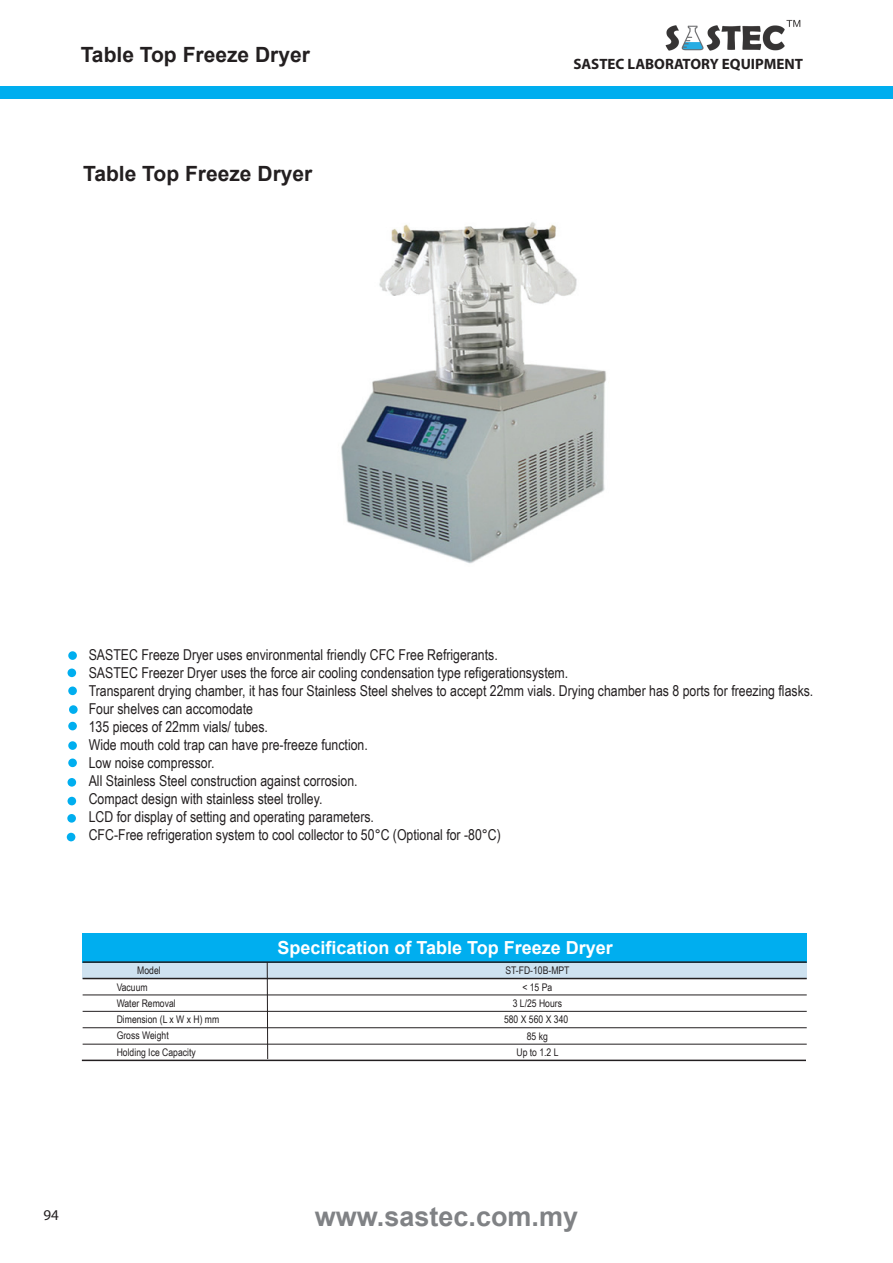
<style>
.page{position:relative;width:893px;height:1263px;background:#fff}
.page>*{position:absolute;margin:0;border:0;box-sizing:border-box;transform-origin:0 0}
.t1{font:700 27px "Arial";color:#808285}
.t2{font:700 21px "Arial";color:#231f20}
.t3{font:700 18px "Arial";color:#fff}
.t4{font:15px/18px "Arial Narrow";color:#231f20}
.t5{font:700 15px "Myriad Pro";color:#231f20}
.t6{font:15px "Myriad";color:#231f20}
.t7{font:10.5px/16.4px "Arial Narrow";color:#231f20}
</style>
<div class="page">
<div style="left:0;top:86px;width:892px;height:13px;background:#00aeef"></div>
<img style="left:665px;top:19px;width:135px;height:32px">
<div style="left:68px;top:651px;width:9px;height:9px;background:#00aeef;border-radius:50%"></div>
<div style="left:68px;top:687px;width:9px;height:8px;background:#00aeef;border-radius:50%"></div>
<div style="left:68px;top:759px;width:9px;height:8px;background:#00aeef;border-radius:50%"></div>
<div style="left:67px;top:778px;width:9px;height:9px;background:#00aeef;border-radius:50%"></div>
<div style="left:67px;top:669px;width:9px;height:8px;background:#00aeef;border-radius:50%"></div>
<div style="left:67px;top:833px;width:8px;height:8px;background:#00aeef;border-radius:50%"></div>
<div style="left:69px;top:705px;width:9px;height:9px;background:#00aeef;border-radius:50%"></div>
<div style="left:68px;top:722px;width:9px;height:8px;background:#00aeef;border-radius:50%"></div>
<div style="left:68px;top:741px;width:9px;height:9px;background:#00aeef;border-radius:50%"></div>
<div style="left:67px;top:797px;width:9px;height:8px;background:#00aeef;border-radius:50%"></div>
<div style="left:67px;top:814px;width:9px;height:9px;background:#00aeef;border-radius:50%"></div>
<div style="left:83px;top:962px;width:723px;height:17px;background:#cee2f0"></div>
<div style="left:83px;top:933px;width:723px;height:29px;background:#00aeef"></div>
<hr style="left:83px;top:961px;width:723px;height:2px;background:#231f20">
<hr style="left:83px;top:978px;width:723px;height:1px;background:#231f20">
<hr style="left:83px;top:995px;width:723px;height:1px;background:#231f20">
<hr style="left:83px;top:1011px;width:723px;height:1px;background:#231f20">
<hr style="left:83px;top:1027px;width:723px;height:1px;background:#231f20">
<hr style="left:83px;top:1044px;width:723px;height:1px;background:#231f20">
<hr style="left:82px;top:1060px;width:724px;height:1px;background:#231f20">
<svg style="left:266px;top:961px;width:2px;height:99px"></svg>
<img style="left:341px;top:222px;width:266px;height:342px">
<h2 class="t2" style="left:81px;top:47px;width:231px">Table Top Freeze Dryer</h2>
<h2 class="t2" style="left:83px;top:166px;width:231px">Table Top Freeze Dryer</h2>
<p class="t5" style="left:573px;top:58px;width:231px">SASTEC LABORATORY EQUIPMENT</p>
<p class="t4" style="left:89px;top:648px;width:726px">SASTEC Freeze Dryer uses environmental friendly CFC Free Refrigerants.<br>SASTEC Freezer Dryer uses the force air cooling condensation type refigerationsystem.<br>Transparent drying chamber, it has four Stainless Steel shelves to accept 22mm vials. Drying chamber has 8 ports for freezing flasks.<br>Four shelves can accomodate<br>135 pieces of 22mm vials/ tubes.<br>Wide mouth cold trap can have pre-freeze function.<br>Low noise compressor.<br>All Stainless Steel construction against corrosion.<br>Compact design with stainless steel trolley.<br>LCD for display of setting and operating parameters.<br>CFC-Free refrigeration system to cool collector to 50°C (Optional for -80°C)</p>
<p class="t3" style="left:277px;top:940px;width:337px">Specification of Table Top Freeze Dryer</p>
<p class="t7" style="left:137px;top:963px;width:25px">Model</p>
<p class="t7" style="left:505px;top:963px;width:66px">ST-FD-10B-MPT</p>
<p class="t7" style="left:117px;top:980px;width:104px">Vacuum<br>Water Removal<br>Dimension (L x W x H) mm</p>
<p class="t7" style="left:117px;top:1045px;width:80px">Holding Ice Capacity</p>
<p class="t7" style="left:117px;top:1029px;width:54px">Gross Weight</p>
<p class="t7" style="left:512px;top:980px;width:51px;text-align:center">&lt; 15 Pa<br>3 L/25 Hours</p>
<p class="t7" style="left:504px;top:1012px;width:66px">580 X 560 X 340</p>
<p class="t7" style="left:516px;top:1045px;width:44px">Up to 1.2 L</p>
<p class="t7" style="left:527px;top:1029px;width:23px">85 kg</p>
<p class="t6" style="left:43px;top:1206px;width:17px">94</p>
<h1 class="t1" style="left:315px;top:1206px;width:265px">www.sastec.com.my</h1>
</div>
